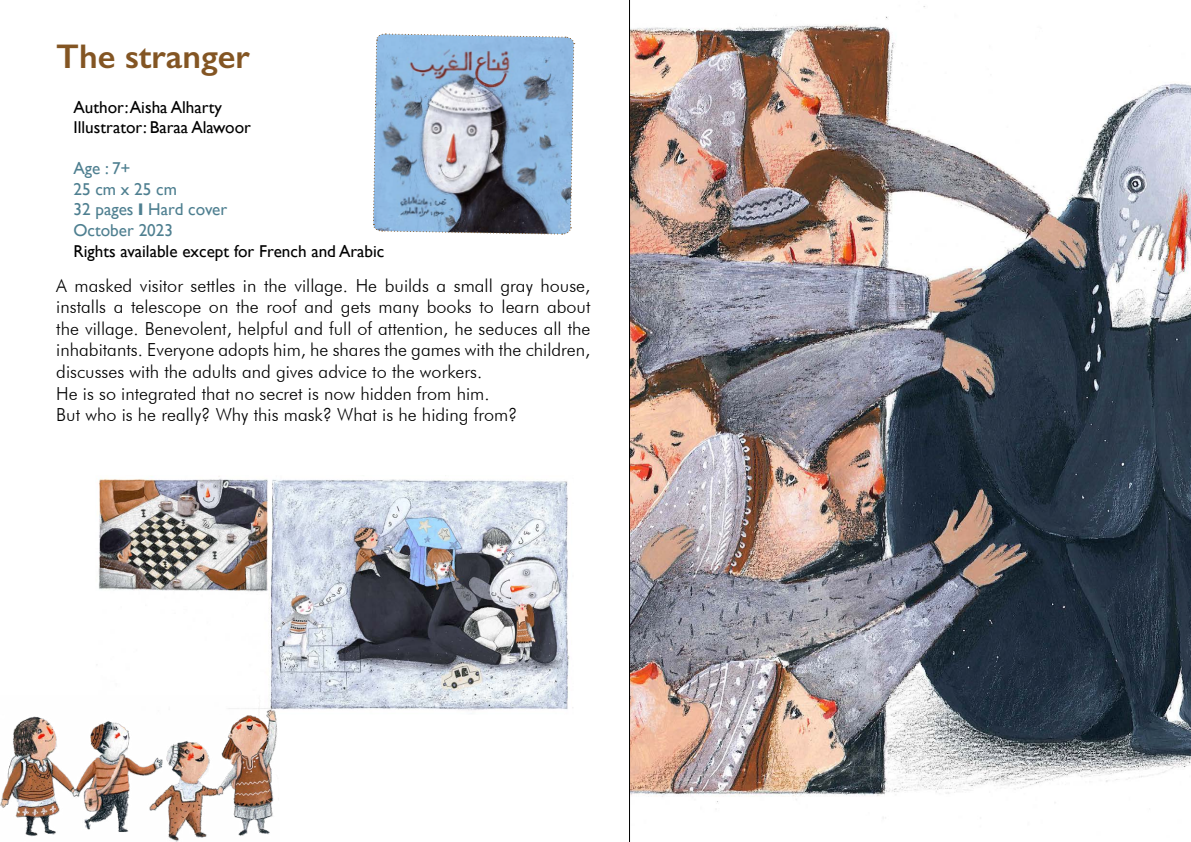
<style>
.page{position:relative;width:1191px;height:842px;background:#fff}
.page>*{position:absolute;margin:0;border:0;box-sizing:border-box;transform-origin:0 0}
.t1{font:600 34.4px "Gill Sans";color:#835523}
.t2{font:300 18px/21.6px "Futura BT";color:#000}
.t3{font:17.2px/20.6px "Gill Sans";color:#000}
.t4{font:17.2px/20.6px "Gill Sans";color:#4e7f90}
.s1{font-weight:700}
</style>
<div class="page">
<svg style="left:373px;top:33px;width:202px;height:202px;background:#8fa7c2"></svg>
<img style="left:629px;top:0;width:562px;height:842px">
<img style="left:98px;top:476px;width:475px;height:235px">
<img style="left:0;top:695px;width:280px;height:147px">
<h1 class="t1" style="left:56px;top:35px;width:195px">The stranger</h1>
<p class="t3" style="left:73px;top:96px;width:179px">Author:Aisha Alharty<br>Illustrator: Baraa Alawoor</p>
<p class="t4" style="left:73px;top:158px;width:155px">Age : 7+<br>25 cm x 25 cm<br>32 pages <span class="s1">l</span> Hard cover<br>October 2023</p>
<p class="t3" style="left:73px;top:240px;width:312px">Rights available except for French and Arabic</p>
<p class="t2" style="left:56px;top:274px;width:536px">A masked visitor settles in the village. He builds a small gray house, installs a telescope on the roof and gets many books to learn about the village. Benevolent, helpful and full of attention, he seduces all the inhabitants. Everyone adopts him, he shares the games with the children, discusses with the adults and gives advice to the workers.<br>He is so integrated that no secret is now hidden from him.<br>But who is he really? Why this mask? What is he hiding from?</p>
</div>
